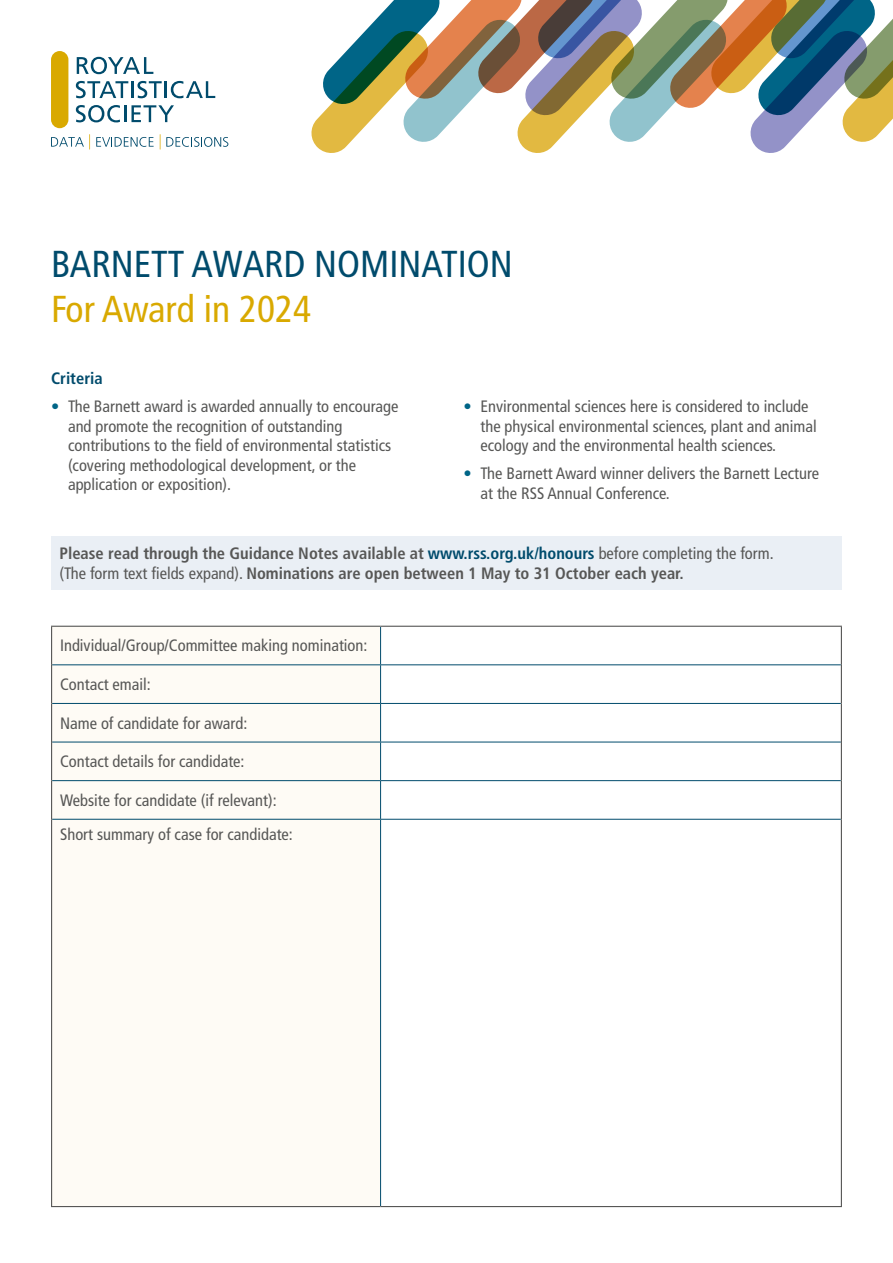
<style>
.page{position:relative;width:893px;height:1263px;background:#fff}
.page>*{position:absolute;margin:0;border:0;box-sizing:border-box;transform-origin:0 0}
.t1{font:condensed 37.5px/45px "Frutiger LT Std";color:#004b6c}
.t2{font:condensed 16.5px/19.5px "Frutiger LT Std";color:#575756}
.t3{font:700 condensed 16.5px/19.5px "Frutiger LT Std";color:#575756}
.t4{font:700 condensed 16.5px "Frutiger LT Std";color:#004b6c}
.s1{color:#d9a900}
.s2{color:#006587}
.s3{color:#004b6c}
.s4{font-weight:400}
</style>
<div class="page">
<svg style="left:77px;top:57px;width:76px;height:17px"></svg>
<svg style="left:76px;top:81px;width:52px;height:17px"></svg>
<hr style="left:131px;top:81px;width:3px;height:17px;background:#004b6c">
<svg style="left:137px;top:81px;width:78px;height:17px"></svg>
<svg style="left:76px;top:105px;width:98px;height:17px"></svg>
<div style="left:51px;top:51px;width:17px;height:77px;background:#d9a900;border-radius:9px"></div>
<svg style="left:51px;top:134px;width:39px;height:16px"></svg>
<svg style="left:96px;top:137px;width:58px;height:10px"></svg>
<svg style="left:160px;top:134px;width:68px;height:16px"></svg>
<svg style="left:311px;top:0;width:582px;height:153px"></svg>
<div style="left:51px;top:536px;width:791px;height:54px;background:#eaeff5"></div>
<div style="left:52px;top:627px;width:328px;height:579px;background:#fefbf5"></div>
<hr style="left:380px;top:627px;width:1px;height:37px;background:#004b6c">
<hr style="left:52px;top:664px;width:329px;height:1px;background:#004b6c">
<hr style="left:381px;top:664px;width:460px;height:1px;background:#004b6c">
<hr style="left:380px;top:665px;width:1px;height:38px;background:#004b6c">
<hr style="left:52px;top:703px;width:329px;height:1px;background:#004b6c">
<hr style="left:381px;top:703px;width:460px;height:1px;background:#004b6c">
<hr style="left:380px;top:704px;width:1px;height:38px;background:#004b6c">
<hr style="left:52px;top:742px;width:329px;height:1px;background:#004b6c">
<hr style="left:381px;top:742px;width:460px;height:1px;background:#004b6c">
<hr style="left:380px;top:742px;width:1px;height:38px;background:#004b6c">
<hr style="left:52px;top:780px;width:329px;height:1px;background:#004b6c">
<hr style="left:381px;top:780px;width:460px;height:1px;background:#004b6c">
<hr style="left:380px;top:781px;width:1px;height:38px;background:#004b6c">
<hr style="left:52px;top:819px;width:329px;height:1px;background:#004b6c">
<hr style="left:381px;top:819px;width:460px;height:1px;background:#004b6c">
<hr style="left:380px;top:820px;width:1px;height:386px;background:#004b6c">
<hr style="left:51px;top:626px;width:330px;height:1px;background:#575756">
<hr style="left:51px;top:627px;width:1px;height:38px;background:#575756">
<hr style="left:381px;top:626px;width:461px;height:1px;background:#575756">
<hr style="left:841px;top:627px;width:1px;height:38px;background:#575756">
<hr style="left:51px;top:665px;width:1px;height:38px;background:#575756">
<hr style="left:841px;top:665px;width:1px;height:38px;background:#575756">
<hr style="left:51px;top:703px;width:1px;height:39px;background:#575756">
<hr style="left:841px;top:703px;width:1px;height:39px;background:#575756">
<hr style="left:51px;top:742px;width:1px;height:39px;background:#575756">
<hr style="left:841px;top:742px;width:1px;height:39px;background:#575756">
<hr style="left:51px;top:781px;width:1px;height:38px;background:#575756">
<hr style="left:841px;top:781px;width:1px;height:38px;background:#575756">
<hr style="left:51px;top:819px;width:1px;height:387px;background:#575756">
<hr style="left:841px;top:819px;width:1px;height:387px;background:#575756">
<hr style="left:51px;top:1206px;width:330px;height:1px;background:#575756">
<hr style="left:381px;top:1206px;width:461px;height:1px;background:#575756">
<p class="t1" style="left:51px;top:242px;width:463px">BARNETT AWARD NOMINATION<br><span class="s1">For Award in 2024</span></p>
<p class="t4" style="left:51px;top:369px;width:53px">Criteria</p>
<p class="t2" style="left:68px;top:397px;width:332px;text-indent:-17px"><span class="s2">•</span> The Barnett award is awarded annually to encourage and promote the recognition of outstanding contributions to the field of environmental statistics (covering methodological development, or the application or exposition).</p>
<p class="t2" style="left:480px;top:397px;width:338px;text-indent:-17px"><span class="s2">•</span> Environmental sciences here is considered to include the physical environmental sciences, plant and animal ecology and the environmental health sciences.</p>
<p class="t2" style="left:480px;top:464px;width:340px;text-indent:-17px"><span class="s2">•</span> The Barnett Award winner delivers the Barnett Lecture at the RSS Annual Conference.</p>
<p class="t3" style="left:60px;top:544px;width:716px">Please read through the Guidance Notes available at <span class="s3">www.rss.org.uk/honours</span> <span class="s4">before completing the form. (The form text fields expand).</span> Nominations are open between 1 May to 31 October each year.</p>
<p class="t2" style="left:60px;top:636px;width:309px">Individual/Group/Committee making nomination:</p>
<p class="t2" style="left:60px;top:675px;width:92px">Contact email:</p>
<p class="t2" style="left:60px;top:713px;width:189px">Name of candidate for award:</p>
<p class="t2" style="left:60px;top:752px;width:186px">Contact details for candidate:</p>
<p class="t2" style="left:60px;top:790px;width:218px">Website for candidate (if relevant):</p>
<p class="t2" style="left:60px;top:825px;width:234px">Short summary of case for candidate:</p>
</div>
